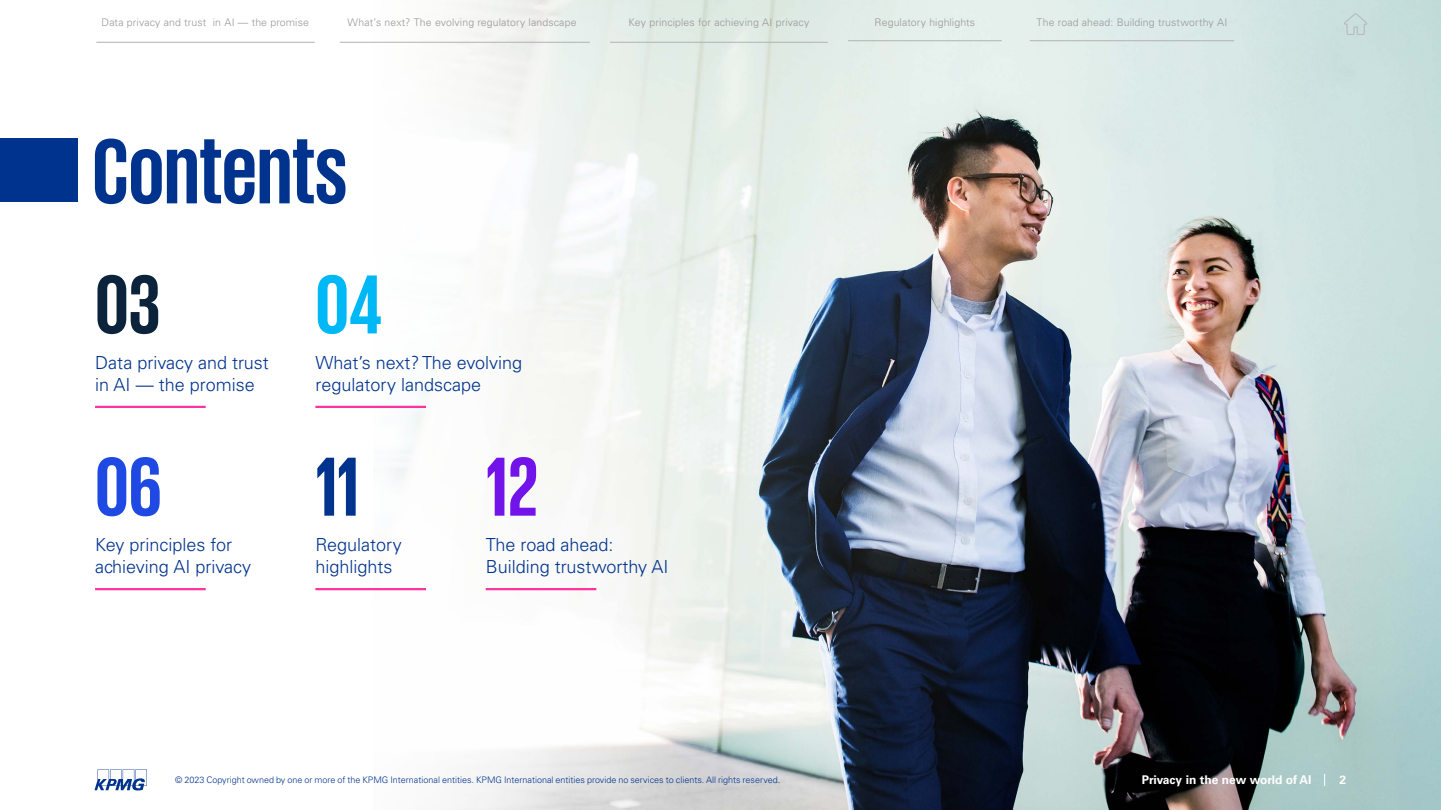
<style>
.page{position:relative;width:1441px;height:810px;background:#fff}
.page>*{position:absolute;margin:0;border:0;box-sizing:border-box;transform-origin:0 0}
.t1{font:700 94.5px "KPMG";letter-spacing:-.005em;color:#00338d}
.t2{font:700 85.5px "KPMG";color:#0c233c}
.t3{font:700 85.5px "KPMG";color:#1e49e2}
.t4{font:700 85.5px "KPMG";color:#00b8f5}
.t5{font:700 85.5px "KPMG";color:#00338d}
.t6{font:700 85.5px "KPMG";color:#7213ea}
.t7{font:300 18px/21.6px "Univers LT Std";color:#00338d}
.t8{font:700 12px "Univers LT Std";color:#fff}
.t9{font:300 10.5px "Univers LT Std";letter-spacing:.01em;color:#989898}
.t10{font:300 9px "Univers LT Std";color:#00338d}
</style>
<div class="page">
<img style="left:720px;top:0;width:720px;height:810px">
<svg style="left:199px;top:0;width:521px;height:810px"></svg>
<hr style="left:95px;top:406px;width:111px;height:2px;background:#fd349c">
<hr style="left:95px;top:588px;width:111px;height:2px;background:#fd349c">
<hr style="left:315px;top:406px;width:111px;height:2px;background:#fd349c">
<hr style="left:315px;top:588px;width:111px;height:2px;background:#fd349c">
<hr style="left:485px;top:588px;width:111px;height:2px;background:#fd349c">
<div style="left:0;top:138px;width:77px;height:64px;background:#00338d"></div>
<svg style="left:94px;top:769px;width:53px;height:22px"></svg>
<svg style="left:1342px;top:12px;width:26px;height:24px"></svg>
<hr style="left:97px;top:42px;width:217px;height:1px;background:#b2b2b2">
<hr style="left:340px;top:42px;width:249px;height:1px;background:#b2b2b2">
<hr style="left:610px;top:42px;width:217px;height:1px;background:#b2b2b2">
<hr style="left:848px;top:40px;width:153px;height:1px;background:#b2b2b2">
<hr style="left:1030px;top:40px;width:203px;height:1px;background:#b2b2b2">
<svg style="left:1324px;top:774px;width:1px;height:12px"></svg>
<p class="t9" style="left:102px;top:16px;width:209px">Data privacy and trust in AI — the promise</p>
<p class="t9" style="left:347px;top:16px;width:230px">What’s next? The evolving regulatory landscape</p>
<p class="t9" style="left:628px;top:16px;width:182px">Key principles for achieving AI privacy</p>
<p class="t9" style="left:874px;top:16px;width:102px">Regulatory highlights</p>
<p class="t9" style="left:1036px;top:16px;width:192px">The road ahead: Building trustworthy AI</p>
<h1 class="t1" style="left:92px;top:124px;width:257px">Contents</h1>
<h2 class="t2" style="left:95px;top:262px;width:67px">03</h2>
<p class="t7" style="left:95px;top:352px;width:175px">Data privacy and trust in AI — the promise</p>
<h2 class="t3" style="left:95px;top:444px;width:68px">06</h2>
<p class="t7" style="left:95px;top:534px;width:157px">Key principles for achieving AI privacy</p>
<h2 class="t4" style="left:315px;top:262px;width:69px">04</h2>
<p class="t7" style="left:315px;top:352px;width:208px">What’s next? The evolving regulatory landscape</p>
<h2 class="t5" style="left:315px;top:444px;width:45px">11</h2>
<p class="t7" style="left:315px;top:534px;width:88px">Regulatory highlights</p>
<h2 class="t6" style="left:485px;top:444px;width:54px">12</h2>
<p class="t7" style="left:485px;top:534px;width:184px">The road ahead:<br>Building trustworthy AI</p>
<p class="t10" style="left:175px;top:774px;width:606px">© 2023 Copyright owned by one or more of the KPMG International entities. KPMG International entities provide no services to clients. All rights reserved.</p>
<p class="t8" style="left:1141px;top:773px;width:171px">Privacy in the new world of AI</p>
<p class="t8" style="left:1339px;top:773px;width:8px">2</p>
</div>
